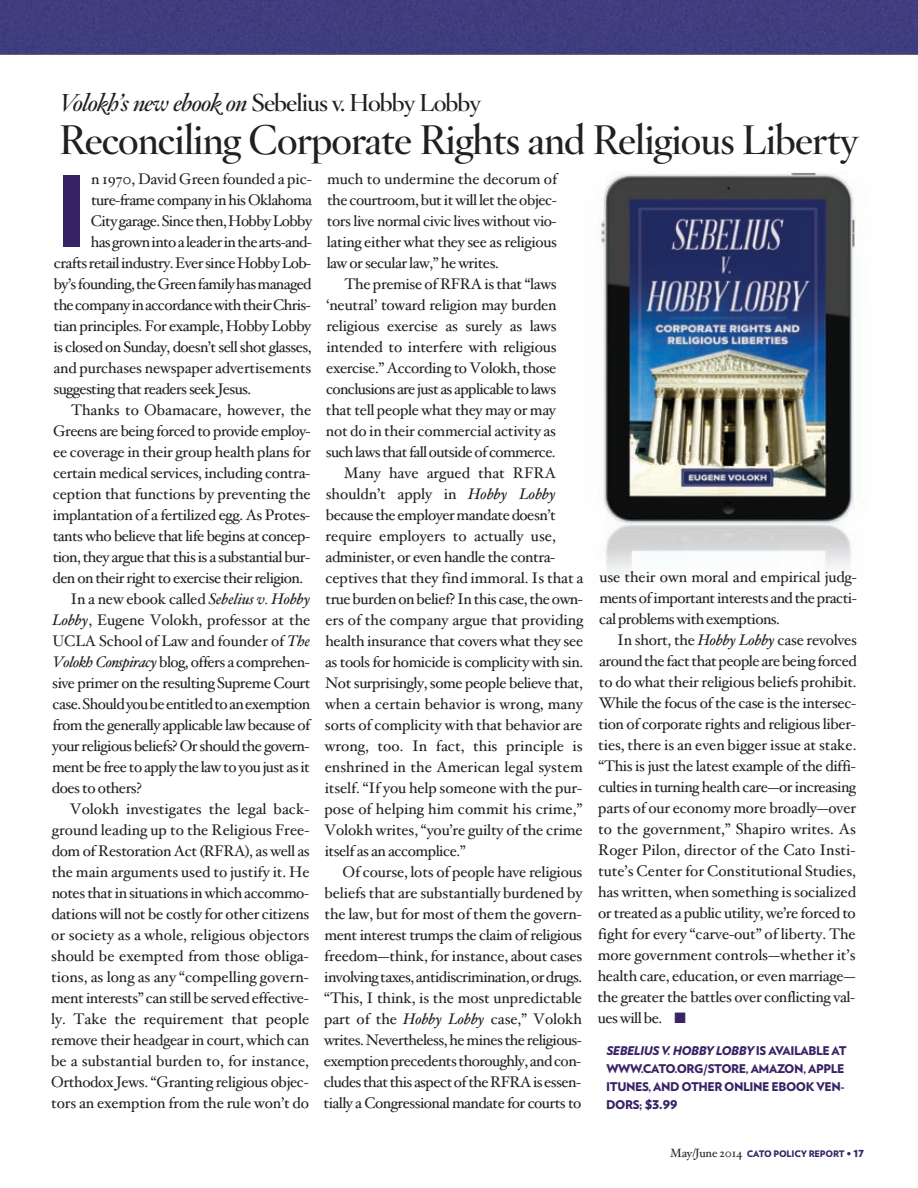
<style>
.page{position:relative;width:918px;height:1188px;background:#fff}
.page>*{position:absolute;margin:0;border:0;box-sizing:border-box;transform-origin:0 0}
.t1{font:900 97.95px "Verlag";color:#382367}
.t2{font:600 40.5px "Hoefler Titling";letter-spacing:-.02em;color:#231f20}
.t3{font:600 24px "Hoefler Titling";letter-spacing:-.035em;color:#231f20;scale:1.05 1}
.t4{font:15.3px/21px "Hoefler Txt";letter-spacing:-.02em;color:#231f20;text-align:justify}
.t5{font:15.3px "Hoefler Txt";color:#231f20}
.t6{font:15.3px "Hoefler Txt";letter-spacing:-.04em;color:#231f20}
.t7{font:900 12px/18px "Verlag";letter-spacing:-.035em;color:#382367}
.t8{font:900 9px "Verlag";letter-spacing:-.02em;color:#382367}
.s1{font-style:italic}
.s2{color:#382367}
.s3{font-size:15px}
.s4{font-family:"Hoefler Txt";font-weight:400;font-size:12px;color:#231f20}
.s5{font-size:12px}
</style>
<div class="page">
<img style="left:600px;top:172px;width:257px;height:405px">
<div style="left:0;top:0;width:918px;height:55px;background:#403d7f"></div>
<h3 class="t3" style="left:59px;top:88px;width:404px"><span class="s1">Volokh’s new ebook on</span> Sebelius v. Hobby Lobby</h3>
<h2 class="t2" style="left:59px;top:116px;width:801px">Reconciling Corporate Rights and Religious Liberty</h2>
<h1 class="t1" style="left:55px;top:175px;width:35px">I</h1>
<p class="t4" style="left:91px;top:168px;width:222px">n 1970, David Green founded a pic-</p>
<p class="t6" style="left:91px;top:191px;width:223px">ture-frame company in his Oklahoma</p>
<p class="t6" style="left:91px;top:212px;width:223px">Citygarage.Sincethen,HobbyLobby</p>
<p class="t6" style="left:91px;top:233px;width:223px">hasgrownintoaleaderinthearts-and-</p>
<p class="t6" style="left:54px;top:254px;width:259px">craftsretailindustry.EversinceHobbyLob-</p>
<p class="t6" style="left:54px;top:275px;width:259px">by’sfounding,theGreenfamilyhasmanaged</p>
<p class="t6" style="left:54px;top:296px;width:259px">thecompanyinaccordancewiththeirChris-</p>
<p class="t4" style="left:53px;top:315px;width:259px">tian principles. For example, Hobby Lobby</p>
<p class="t4" style="left:53px;top:336px;width:260px">is closed on Sunday, doesn’t sell shot glasses,</p>
<p class="t4" style="left:53px;top:357px;width:259px">and purchases newspaper advertisements</p>
<p class="t6" style="left:53px;top:380px;width:199px">suggesting that readers seekJesus.</p>
<p class="t4" style="left:71px;top:399px;width:241px">Thanks to Obamacare, however, the</p>
<p class="t4" style="left:53px;top:420px;width:259px">Greens are being forced to provide employ-</p>
<p class="t4" style="left:53px;top:441px;width:259px">ee coverage in their group health plans for</p>
<p class="t4" style="left:53px;top:462px;width:259px">certain medical services, including contra-</p>
<p class="t4" style="left:53px;top:483px;width:259px">ception that functions by preventing the</p>
<p class="t4" style="left:53px;top:504px;width:259px">implantation of a fertilized egg. As Protes-</p>
<p class="t4" style="left:53px;top:525px;width:259px">tants who believe that life begins at concep-</p>
<p class="t4" style="left:53px;top:546px;width:259px">tion, they argue that this is a substantial bur-</p>
<p class="t4" style="left:53px;top:567px;width:252px">den on their right to exercise their religion.</p>
<p class="t4" style="left:70px;top:588px;width:241px">In a new ebook called <span class="s1">Sebelius v. Hobby</span></p>
<p class="t4" style="left:52px;top:609px;width:259px"><span class="s1">Lobby</span>, Eugene Volokh, professor at the</p>
<p class="t4" style="left:52px;top:630px;width:260px">UCLA School of Law and founder of <span class="s1">The</span></p>
<p class="t4" style="left:52px;top:651px;width:259px"><span class="s1">Volokh Conspiracy</span> blog, offers a comprehen-</p>
<p class="t4" style="left:52px;top:672px;width:260px">sive primer on the resulting Supreme Court</p>
<p class="t4" style="left:53px;top:693px;width:259px">case.Shouldyoubeentitledtoanexemption</p>
<p class="t4" style="left:52px;top:714px;width:259px">from the generally applicable law because of</p>
<p class="t4" style="left:52px;top:735px;width:259px">your religious beliefs? Or should the govern-</p>
<p class="t4" style="left:52px;top:756px;width:259px">ment be free to apply the law to you just as it</p>
<p class="t4" style="left:52px;top:777px;width:91px">does to others?</p>
<p class="t5" style="left:70px;top:800px;width:241px">Volokh investigates the legal back-</p>
<p class="t5" style="left:52px;top:821px;width:259px">ground leading up to the Religious Free-</p>
<p class="t4" style="left:52px;top:840px;width:259px">dom of Restoration Act (RFRA), as well as</p>
<p class="t4" style="left:52px;top:861px;width:259px">the main arguments used to justify it. He</p>
<p class="t4" style="left:52px;top:882px;width:259px">notes that in situations in which accommo-</p>
<p class="t4" style="left:52px;top:903px;width:259px">dations will not be costly for other citizens</p>
<p class="t5" style="left:51px;top:926px;width:260px">or society as a whole, religious objectors</p>
<p class="t5" style="left:51px;top:947px;width:259px">should be exempted from those obliga-</p>
<p class="t5" style="left:51px;top:968px;width:259px">tions, as long as any “compelling govern-</p>
<p class="t4" style="left:51px;top:987px;width:259px">ment interests” can still be served effective-</p>
<p class="t5" style="left:51px;top:1010px;width:260px">ly. Take the requirement that people</p>
<p class="t4" style="left:51px;top:1029px;width:259px">remove their headgear in court, which can</p>
<p class="t5" style="left:51px;top:1052px;width:259px">be a substantial burden to, for instance,</p>
<p class="t4" style="left:51px;top:1071px;width:259px">Orthodox Jews. “Granting religious objec-</p>
<p class="t4" style="left:51px;top:1092px;width:259px">tors an exemption from the rule won’t do</p>
<p class="t4" style="left:327px;top:168px;width:232px">much to undermine the decorum of the courtroom, but it will let the objec&shy;tors live normal civic lives without vio&shy;lating either what they see as religious law or secular law,” he writes.</p>
<p class="t4" style="left:345px;top:273px;width:214px">The premise of RFRA is that “laws</p>
<p class="t4" style="left:326px;top:294px;width:232px">‘neutral’ toward religion may burden</p>
<p class="t4" style="left:326px;top:315px;width:232px">religious exercise as surely as laws</p>
<p class="t4" style="left:326px;top:336px;width:232px">intended to interfere with religious</p>
<p class="t4" style="left:326px;top:357px;width:232px">exercise.” According to Volokh, those</p>
<p class="t6" style="left:326px;top:380px;width:232px">conclusions are just as applicable to laws</p>
<p class="t4" style="left:326px;top:399px;width:232px">that tell people what they may or may</p>
<p class="t4" style="left:326px;top:420px;width:232px">not do in their commercial activity as</p>
<p class="t6" style="left:326px;top:443px;width:231px">such laws that fall outside of commerce.</p>
<p class="t5" style="left:344px;top:464px;width:214px">Many have argued that RFRA</p>
<p class="t5" style="left:326px;top:485px;width:232px">shouldn’t apply in <span class="s1">Hobby Lobby</span></p>
<p class="t4" style="left:326px;top:504px;width:232px">becausetheemployermandatedoesn’t</p>
<p class="t5" style="left:326px;top:527px;width:232px">require employers to actually use,</p>
<p class="t4" style="left:326px;top:546px;width:231px">administer, or even handle the contra-</p>
<p class="t5" style="left:325px;top:569px;width:260px">ceptives that they find immoral. Is that a</p>
<p class="t4" style="left:326px;top:588px;width:259px">trueburdenonbelief? Inthis case,theown-</p>
<p class="t5" style="left:325px;top:611px;width:260px">ers of the company argue that providing</p>
<p class="t4" style="left:325px;top:630px;width:259px">health insurance that covers what they see</p>
<p class="t4" style="left:325px;top:651px;width:259px">as tools for homicide is complicity with sin.</p>
<p class="t4" style="left:325px;top:672px;width:259px">Not surprisingly, some people believe that,</p>
<p class="t5" style="left:325px;top:695px;width:259px">when a certain behavior is wrong, many</p>
<p class="t4" style="left:325px;top:714px;width:259px">sorts of complicity with that behavior are</p>
<p class="t5" style="left:325px;top:737px;width:260px">wrong, too. In fact, this principle is</p>
<p class="t5" style="left:325px;top:758px;width:259px">enshrined in the American legal system</p>
<p class="t4" style="left:325px;top:777px;width:259px">itself. “If you help someone with the pur-</p>
<p class="t5" style="left:325px;top:800px;width:260px">pose of helping him commit his crime,”</p>
<p class="t4" style="left:325px;top:819px;width:260px">Volokh writes, “you’re guilty of the crime</p>
<p class="t4" style="left:325px;top:840px;width:143px">itself as an accomplice.”</p>
<p class="t4" style="left:343px;top:861px;width:241px">Of course, lots of people have religious</p>
<p class="t4" style="left:324px;top:882px;width:259px">beliefs that are substantially burdened by</p>
<p class="t4" style="left:324px;top:903px;width:259px">the law, but for most of them the govern-</p>
<p class="t4" style="left:324px;top:924px;width:259px">ment interest trumps the claim of religious</p>
<p class="t4" style="left:324px;top:945px;width:260px">freedom—think, for instance, about cases</p>
<p class="t4" style="left:324px;top:966px;width:259px">involvingtaxes,antidiscrimination,ordrugs.</p>
<p class="t4" style="left:324px;top:987px;width:259px">“This, I think, is the most unpredictable</p>
<p class="t4" style="left:324px;top:1008px;width:259px">part of the <span class="s1">Hobby Lobby</span> case,” Volokh</p>
<p class="t4" style="left:324px;top:1029px;width:259px">writes. Nevertheless, he mines the religious-</p>
<p class="t4" style="left:324px;top:1050px;width:259px">exemptionprecedentsthoroughly, andcon-</p>
<p class="t4" style="left:324px;top:1071px;width:259px">cludesthatthisaspectoftheRFRAisessen-</p>
<p class="t4" style="left:324px;top:1092px;width:259px">tially a Congressional mandate for courts to</p>
<p class="t4" style="left:599px;top:567px;width:259px">use their own moral and empirical judg&shy;ments ofimportant interests and the practi&shy;cal problems with exemptions.</p>
<p class="t4" style="left:598px;top:630px;width:261px;text-indent:20px">In short, the <span class="s1">Hobby Lobby</span> case revolves aroundthefactthatpeoplearebeingforced to do what their religious beliefs prohibit.<br>While the focus of the case is the intersec&shy;tion of corporate rights and religious liber&shy;ties, there is an even bigger issue at stake. “This is just the latest example of the diffi&shy;culties in turning health care—or increasing parts of our economy more broadly—over to the government,” Shapiro writes. As Roger Pilon, director of the Cato Insti&shy;tute’s Center for Constitutional Studies, has written, when something is socialized or treated as a public utility, we’re forced to fight for every “carve-out” of liberty. The more government controls—whether it’s health care, education, or even marriage— the greater the battles over conflicting val&shy;ues will be. <span class="s2">■</span></p>
<p class="t7" style="left:606px;top:1042px;width:242px"><span class="s1">SEBELIUS V. HOBBY LOBBY</span> IS AVAILABLE AT<br>WWW.CATO.ORG/STORE, AMAZON, APPLE<br>ITUNES, AND OTHER ONLINE EBOOK VEN-<br>DORS; <span class="s3">$3.99</span></p>
<p class="t8" style="left:670px;top:1151px;width:195px"><span class="s4">May/June 2014</span> CATO POLICY REPORT • <span class="s5">17</span></p>
</div>
